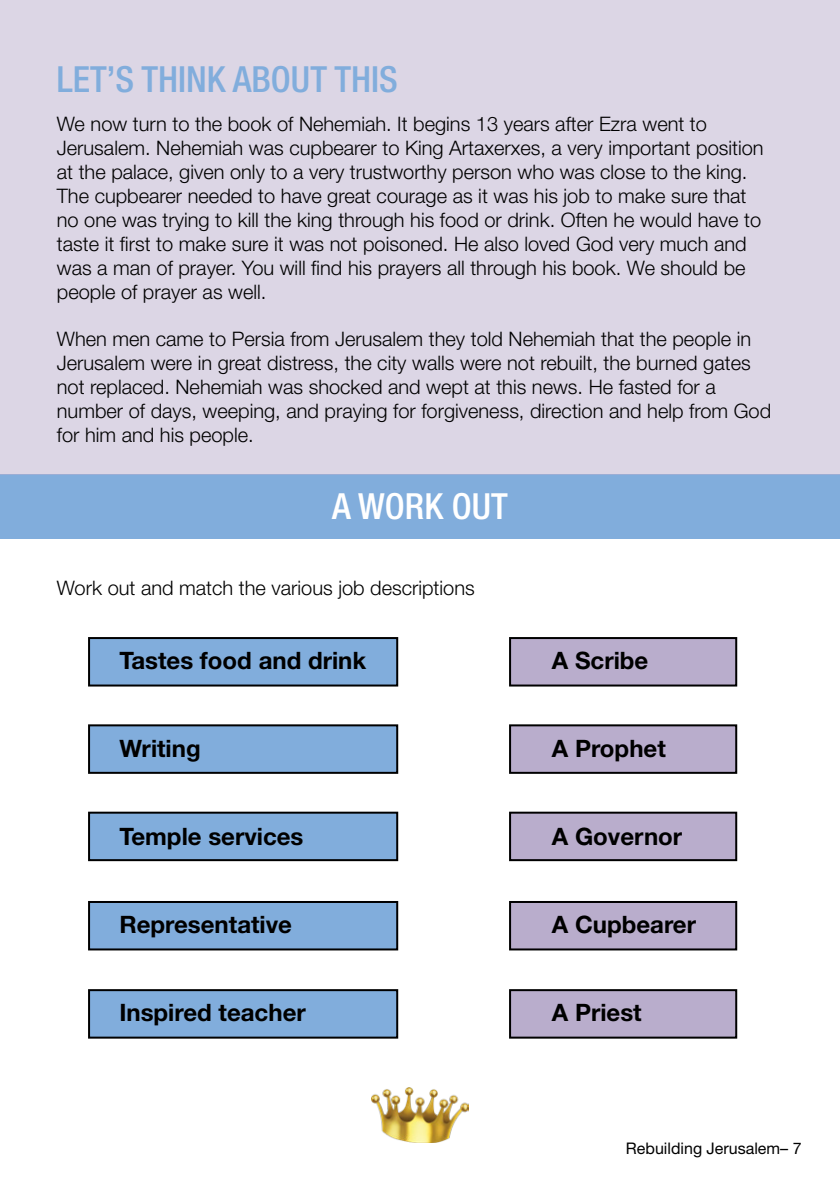
<style>
.page{position:relative;width:840px;height:1191px;background:#fff}
.page>*{position:absolute;margin:0;border:0;box-sizing:border-box;transform-origin:0 0}
.t1{font:500 condensed 36px "Helvetica Neue LT Pro";color:#81addc}
.t2{font:500 condensed 36px "Helvetica Neue LT Pro";color:#fff}
.t3{font:700 24px "Helvetica Neue LT Pro";color:#000}
.t4{font:300 20px/24px "Helvetica Neue LT Pro";color:#000}
.t5{font:16px "Helvetica Neue LT Pro";color:#000}
</style>
<div class="page">
<img style="left:372px;top:1087px;width:96px;height:55px">
<div style="left:0;top:474px;width:839px;height:64px;background:#81addc"></div>
<div style="left:0;top:0;width:839px;height:475px;background:#dcd6e5"></div>
<div style="left:89px;top:638px;width:308px;height:47px;background:#81addc"></div>
<div style="left:88px;top:637px;width:310px;height:49px;border:2px solid #000"></div>
<div style="left:510px;top:638px;width:225px;height:47px;background:#b9adcc"></div>
<div style="left:509px;top:637px;width:227px;height:49px;border:2px solid #000"></div>
<div style="left:89px;top:725px;width:308px;height:48px;background:#81addc"></div>
<div style="left:88px;top:724px;width:310px;height:50px;border:2px solid #000"></div>
<div style="left:510px;top:725px;width:225px;height:48px;background:#b9adcc"></div>
<div style="left:509px;top:724px;width:227px;height:50px;border:2px solid #000"></div>
<div style="left:89px;top:812px;width:308px;height:48px;background:#81addc"></div>
<div style="left:88px;top:811px;width:310px;height:50px;border:2px solid #000"></div>
<div style="left:510px;top:812px;width:225px;height:48px;background:#b9adcc"></div>
<div style="left:509px;top:811px;width:227px;height:50px;border:2px solid #000"></div>
<div style="left:89px;top:902px;width:308px;height:47px;background:#81addc"></div>
<div style="left:88px;top:901px;width:310px;height:49px;border:2px solid #000"></div>
<div style="left:510px;top:902px;width:225px;height:47px;background:#b9adcc"></div>
<div style="left:509px;top:901px;width:227px;height:49px;border:2px solid #000"></div>
<div style="left:89px;top:990px;width:308px;height:47px;background:#81addc"></div>
<div style="left:88px;top:989px;width:310px;height:49px;border:2px solid #000"></div>
<div style="left:510px;top:990px;width:225px;height:47px;background:#b9adcc"></div>
<div style="left:509px;top:989px;width:227px;height:49px;border:2px solid #000"></div>
<p class="t1" style="left:57px;top:58px;width:342px">LET’S THINK ABOUT THIS</p>
<p class="t4" style="left:57px;top:112px;width:708px">We now turn to the book of Nehemiah. It begins 13 years after Ezra went to Jerusalem. Nehemiah was cupbearer to King Artaxerxes, a very important position at the palace, given only to a very trustworthy person who was close to the king.<br>The cupbearer needed to have great courage as it was his job to make sure that no one was trying to kill the king through his food or drink. Often he would have to taste it first to make sure it was not poisoned. He also loved God very much and was a man of prayer. You will find his prayers all through his book. We should be people of prayer as well.</p>
<p class="t4" style="left:57px;top:326px;width:715px">When men came to Persia from Jerusalem they told Nehemiah that the people in Jerusalem were in great distress, the city walls were not rebuilt, the burned gates not replaced. Nehemiah was shocked and wept at this news. He fasted for a number of days, weeping, and praying for forgiveness, direction and help from God for him and his people.</p>
<p class="t2" style="left:332px;top:485px;width:177px">A WORK OUT</p>
<p class="t4" style="left:57px;top:576px;width:419px">Work out and match the various job descriptions</p>
<p class="t3" style="left:119px;top:645px;width:248px">Tastes food and drink</p>
<p class="t3" style="left:551px;top:645px;width:98px">A Scribe</p>
<p class="t3" style="left:119px;top:733px;width:83px">Writing</p>
<p class="t3" style="left:551px;top:733px;width:115px">A Prophet</p>
<p class="t3" style="left:119px;top:821px;width:185px">Temple services</p>
<p class="t3" style="left:551px;top:821px;width:132px">A Governor</p>
<p class="t3" style="left:119px;top:909px;width:174px">Representative</p>
<p class="t3" style="left:551px;top:909px;width:146px">A Cupbearer</p>
<p class="t3" style="left:119px;top:997px;width:188px">Inspired teacher</p>
<p class="t3" style="left:551px;top:997px;width:91px">A Priest</p>
<p class="t5" style="left:625px;top:1138px;width:177px">Rebuilding Jerusalem– 7</p>
</div>
